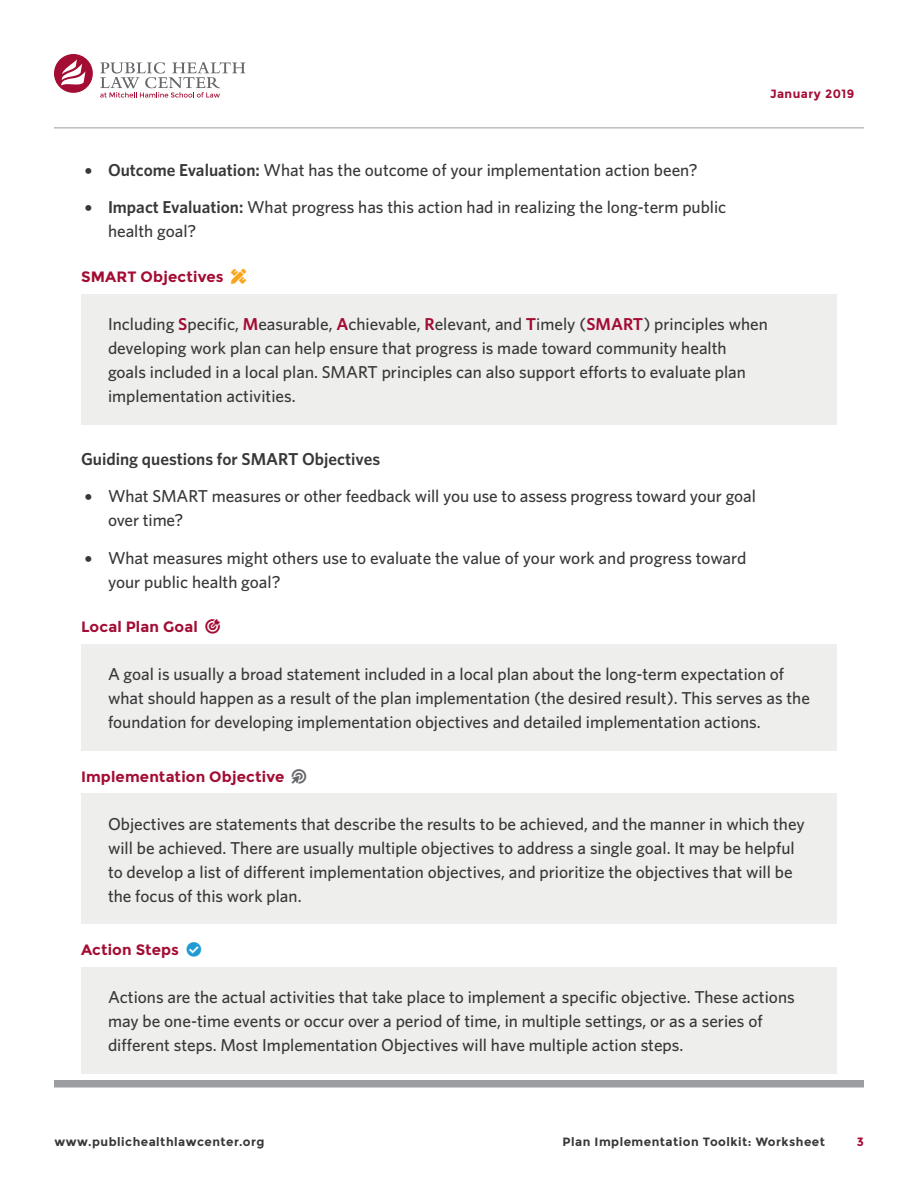
<style>
.page{position:relative;width:918px;height:1188px;background:#fff}
.page>*{position:absolute;margin:0;border:0;box-sizing:border-box;transform-origin:0 0}
.body{font:500 17.25px/24px "Whitney";color:#383839}
.body-2{font:600 17.25px "Whitney";color:#383839}
.sidebar_head{font:700 15px "Montserrat";letter-spacing:.01em;color:#a30c33}
.t1{font:700 12px "Montserrat";letter-spacing:.04em;color:#383839}
.t2{font:700 12px "Montserrat";letter-spacing:.04em;color:#a30c33}
.t3{font:6px "Whitney Index White Round Bd";color:#383839}
.s1{font-weight:600}
.s2{font-weight:600;color:#a30c33}
</style>
<div class="page">
<div style="left:54px;top:1080px;width:810px;height:8px;background:#9b9da0"></div>
<hr style="left:54px;top:128px;width:810px;height:1px;background:#9b9da0">
<div style="left:81px;top:294px;width:756px;height:130px;background:#eeeeec"></div>
<div style="left:81px;top:644px;width:756px;height:107px;background:#eeeeec"></div>
<div style="left:81px;top:794px;width:756px;height:130px;background:#eeeeec"></div>
<div style="left:81px;top:967px;width:756px;height:107px;background:#eeeeec"></div>
<svg style="left:54px;top:54px;width:39px;height:39px"></svg>
<svg style="left:100px;top:62px;width:145px;height:36px"></svg>
<p class="t2" style="left:770px;top:86px;width:86px">January 2019</p>
<p class="t3" style="left:86px;top:168px;width:8px">{</p>
<p class="body" style="left:108px;top:157px;width:591px"><span class="s1">Outcome Evaluation:</span> What has the outcome of your implementation action been?</p>
<p class="t3" style="left:86px;top:205px;width:8px">{</p>
<p class="body" style="left:108px;top:195px;width:620px"><span class="s1">Impact Evaluation:</span> What progress has this action had in realizing the long-term public health goal?</p>
<p class="sidebar_head" style="left:81px;top:268px;width:144px">SMART Objectives</p>
<p class="body" style="left:108px;top:311px;width:661px">Including <span class="s2">S</span>pecific, <span class="s2">M</span>easurable, <span class="s2">A</span>chievable, <span class="s2">R</span>elevant, and <span class="s2">T</span>imely (<span class="s2">SMART</span>) principles when developing work plan can help ensure that progress is made toward community health goals included in a local plan. SMART principles can also support efforts to evaluate plan implementation activities.</p>
<p class="body-2" style="left:81px;top:448px;width:301px">Guiding questions for SMART Objectives</p>
<p class="t3" style="left:86px;top:494px;width:8px">{</p>
<p class="body" style="left:108px;top:484px;width:649px">What SMART measures or other feedback will you use to assess progress toward your goal over time?</p>
<p class="t3" style="left:86px;top:556px;width:8px">{</p>
<p class="body" style="left:108px;top:545px;width:640px">What measures might others use to evaluate the value of your work and progress toward your public health goal?</p>
<p class="sidebar_head" style="left:81px;top:618px;width:140px">Local Plan Goal ★</p>
<p class="body" style="left:108px;top:662px;width:704px">A goal is usually a broad statement included in a local plan about the long-term expectation of what should happen as a result of the plan implementation (the desired result). This serves as the foundation for developing implementation objectives and detailed implementation actions.</p>
<p class="sidebar_head" style="left:81px;top:767px;width:205px">Implementation Objective</p>
<p class="body" style="left:108px;top:811px;width:698px">Objectives are statements that describe the results to be achieved, and the manner in which they will be achieved. There are usually multiple objectives to address a single goal. It may be helpful to develop a list of different implementation objectives, and prioritize the objectives that will be the focus of this work plan.</p>
<p class="sidebar_head" style="left:81px;top:941px;width:99px">Action Steps</p>
<p class="body" style="left:108px;top:985px;width:688px">Actions are the actual activities that take place to implement a specific objective. These actions may be one-time events or occur over a period of time, in multiple settings, or as a series of different steps. Most Implementation Objectives will have multiple action steps.</p>
<p class="t1" style="left:55px;top:1134px;width:212px">www.publichealthlawcenter.org</p>
<p class="t1" style="left:563px;top:1134px;width:264px">Plan Implementation Toolkit: Worksheet</p>
<p class="t2" style="left:857px;top:1134px;width:9px">3</p>
</div>
